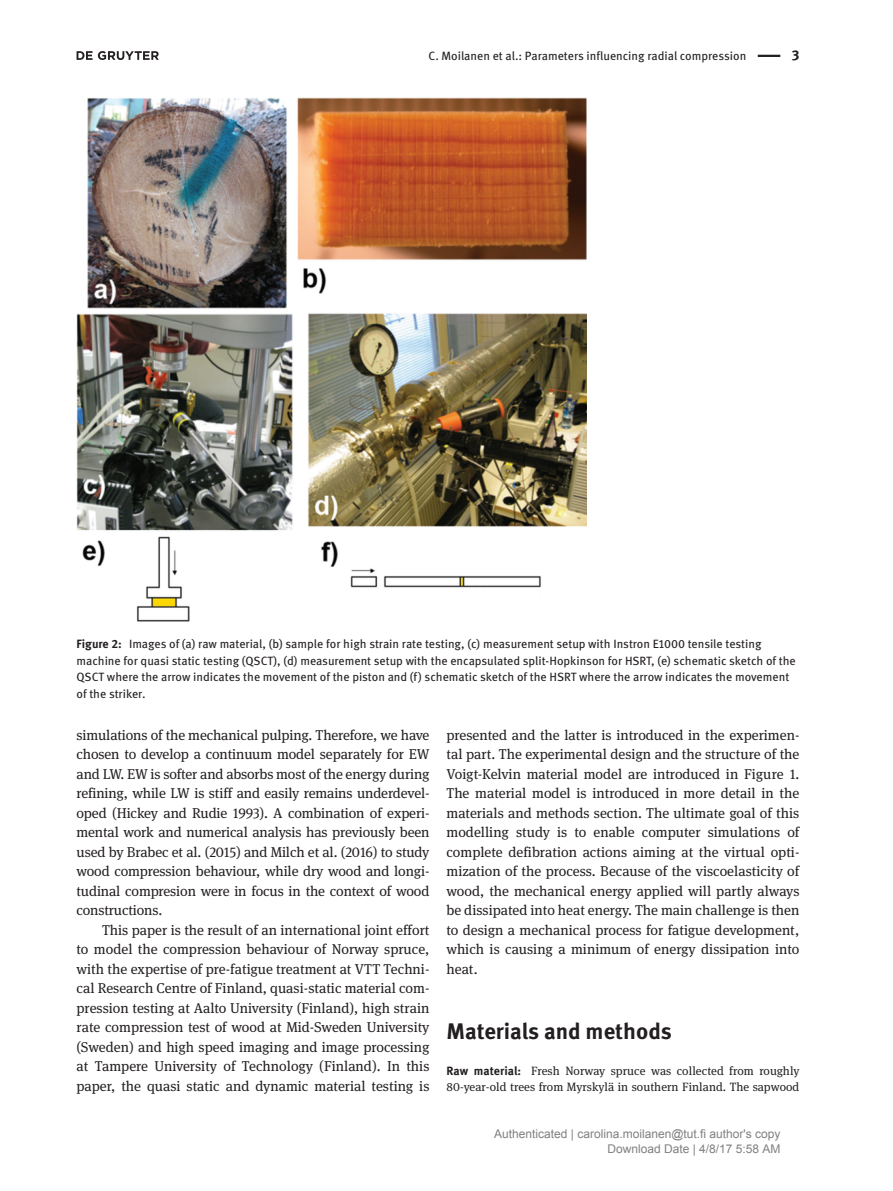
<style>
.page{position:relative;width:893px;height:1191px;background:#fff}
.page>*{position:absolute;margin:0;border:0;box-sizing:border-box;transform-origin:0 0}
.t1{font:700 22.5px "DG Meta Science";color:#231f20}
.t2{font:14.25px/19.5px "DG Meta Serif Science";color:#231f20;text-align:justify}
.t3{font:700 14.25px "DG Meta Science";color:#231f20}
.t4{font:12px/16.5px "DG Meta Science";color:#231f20}
.t5{font:12px/16.5px "DG Meta Serif Science";letter-spacing:.005em;color:#231f20}
.t6{font:12px/15px "Arial";color:#808080;text-align:right}
.s1{font-weight:700}
.s2{font-family:"DG Meta Science";font-weight:700}
</style>
<div class="page">
<hr style="left:758px;top:55px;width:22px;height:2px;background:#231f20">
<img style="left:77px;top:98px;width:510px;height:524px">
<svg style="left:77px;top:51px;width:82px;height:9px"></svg>
<p class="t4" style="left:428px;top:47px;width:319px">C. Moilanen et al.: Parameters influencing radial compression</p>
<p class="t3" style="left:792px;top:44px;width:9px">3</p>
<p class="t4" style="left:77px;top:635px;width:721px"><span class="s1">Figure 2:</span> Images of (a) raw material, (b) sample for high strain rate testing, (c) measurement setup with Instron E1000 tensile testing machine for quasi static testing (QSCT), (d) measurement setup with the encapsulated split-Hopkinson for HSRT, (e) schematic sketch of the QSCT where the arrow indicates the movement of the piston and (f) schematic sketch of the HSRT where the arrow indicates the movement of the striker.</p>
<p class="t2" style="left:77px;top:725px;width:354px">simulations of the mechanical pulping. Therefore, we have chosen to develop a continuum model separately for EW and LW. EW is softer and absorbs most of the energy during refining, while LW is stiff and easily remains underdevel&shy;oped (Hickey and Rudie 1993). A combination of experi&shy;mental work and numerical analysis has previously been used by Brabec et al. (2015) and Milch et al. (2016) to study wood compression behaviour, while dry wood and longi&shy;tudinal compresion were in focus in the context of wood constructions.</p>
<p class="t2" style="left:77px;top:920px;width:354px;text-indent:26px">This paper is the result of an international joint effort to model the compression behaviour of Norway spruce, with the expertise of pre-fatigue treatment at VTT Techni&shy;cal Research Centre of Finland, quasi-static material com&shy;pression testing at Aalto University (Finland), high strain rate compression test of wood at Mid-Sweden University (Sweden) and high speed imaging and image processing at Tampere University of Technology (Finland). In this paper, the quasi static and dynamic material testing is</p>
<p class="t2" style="left:446px;top:725px;width:354px">presented and the latter is introduced in the experimen&shy;tal part. The experimental design and the structure of the Voigt-Kelvin material model are introduced in Figure 1.<br>The material model is introduced in more detail in the materials and methods section. The ultimate goal of this modelling study is to enable computer simulations of complete defibration actions aiming at the virtual opti&shy;mization of the process. Because of the viscoelasticity of wood, the mechanical energy applied will partly always be dissipated into heat energy. The main challenge is then to design a mechanical process for fatigue development, which is causing a minimum of energy dissipation into heat.</p>
<h1 class="t1" style="left:446px;top:1012px;width:227px">Materials and methods</h1>
<p class="t5" style="left:446px;top:1061px;width:354px"><span class="s2">Raw material:</span> Fresh Norway spruce was collected from roughly<br>80-year-old trees from Myrskylä in southern Finland. The sapwood</p>
<p class="t6" style="left:494px;top:1127px;width:288px">Authenticated | carolina.moilanen@tut.fi author's copy<br>Download Date | 4/8/17 5:58 AM</p>
</div>
